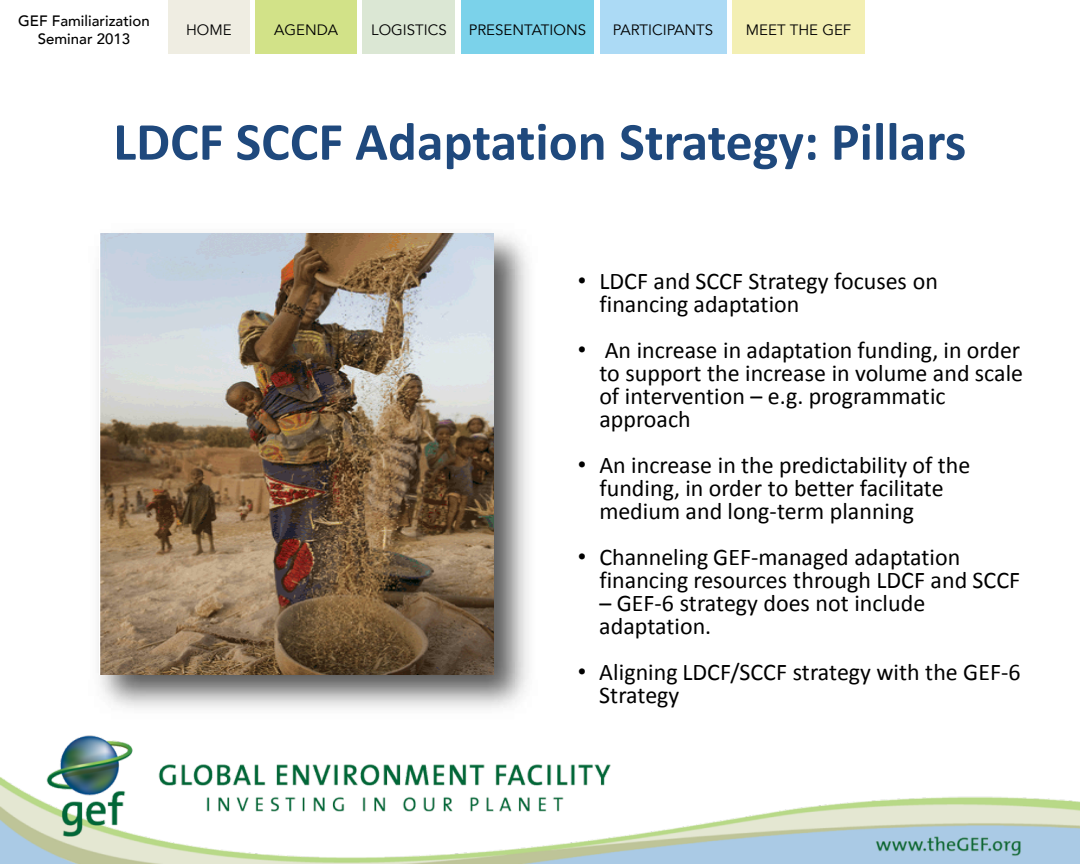
<style>
.page{position:relative;width:1080px;height:864px;background:#fff}
.page>*{position:absolute;margin:0;border:0;box-sizing:border-box;transform-origin:0 0}
.t1{font:700 54px "Calibri";color:#1f497d}
.t2{font:24px/23.1px "Calibri";color:#000}
.t3{font:15px "Avenir";color:#000}
.t4{font:500 15px/18px "Avenir";color:#000;text-align:center}
.s1{font-family:"Arial"}
</style>
<div class="page">
<div style="left:168px;top:0;width:82px;height:54px;background:#efede2"></div>
<div style="left:600px;top:0;width:126px;height:54px;background:#acdaf5"></div>
<div style="left:363px;top:0;width:92px;height:54px;background:#dbe7d4"></div>
<div style="left:732px;top:0;width:133px;height:54px;background:#f3efb3"></div>
<div style="left:256px;top:0;width:101px;height:54px;background:#d2e288"></div>
<div style="left:461px;top:0;width:133px;height:54px;background:#7bd2ea"></div>
<img style="left:0;top:735px;width:1080px;height:129px">
<img style="left:98px;top:233px;width:431px;height:475px">
<img style="left:99px;top:234px;width:395px;height:440px">
<p class="t4" style="left:18px;top:10px;width:133px">GEF Familiarization<br>Seminar 2013</p>
<p class="t3" style="left:186px;top:20px;width:47px">HOME</p>
<p class="t3" style="left:274px;top:20px;width:65px">AGENDA</p>
<p class="t3" style="left:371px;top:20px;width:77px">LOGISTICS</p>
<p class="t3" style="left:469px;top:20px;width:119px">PRESENTATIONS</p>
<p class="t3" style="left:613px;top:20px;width:102px">PARTICIPANTS</p>
<p class="t3" style="left:746px;top:20px;width:107px">MEET THE GEF</p>
<p class="t1" style="left:113px;top:107px;width:855px">LDCF SCCF Adaptation Strategy: Pillars</p>
<p class="t2" style="left:599px;top:269px;width:340px;text-indent:-22px"><span class="s1">•</span> LDCF and SCCF Strategy focuses on financing adaptation</p>
<p class="t2" style="left:599px;top:338px;width:425px;text-indent:-22px"><span class="s1">•</span> An increase in adaptation funding, in order to support the increase in volume and scale of intervention – e.g. programmatic approach</p>
<p class="t2" style="left:599px;top:454px;width:373px;text-indent:-22px"><span class="s1">•</span> An increase in the predictability of the funding, in order to better facilitate medium and long-term planning</p>
<p class="t2" style="left:599px;top:546px;width:422px;text-indent:-22px"><span class="s1">•</span> Channeling GEF-managed adaptation financing resources through LDCF and SCCF</p>
<p class="t2" style="left:599px;top:592px;width:327px">– GEF-6 strategy does not include adaptation.</p>
<p class="t2" style="left:599px;top:661px;width:423px;text-indent:-22px"><span class="s1">•</span> Aligning LDCF/SCCF strategy with the GEF-6<br>Strategy</p>
</div>
